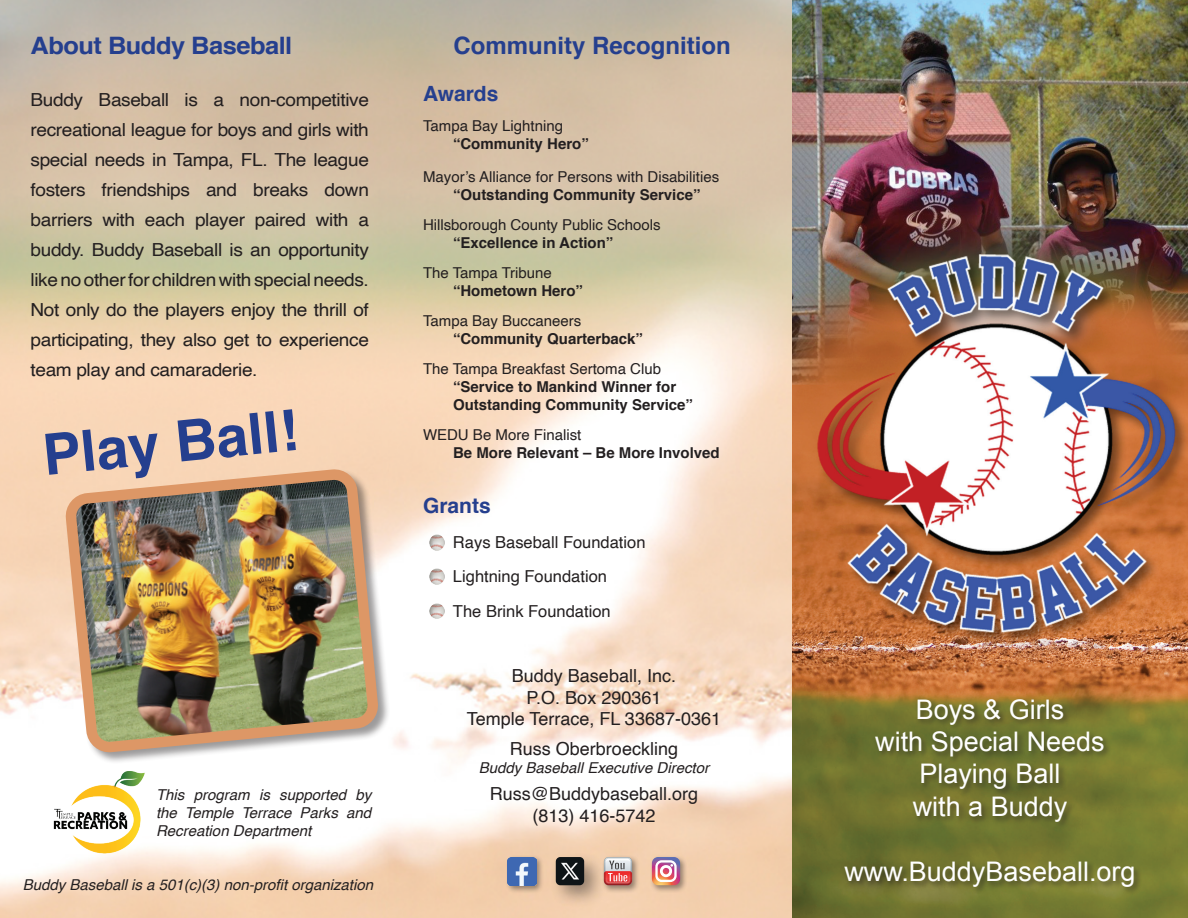
<style>
.page{position:relative;width:1188px;height:918px;background:#fff}
.page>*{position:absolute;margin:0;border:0;box-sizing:border-box;transform-origin:0 0}
.t1{font:700 57px "Helvetica";color:#253f8e}
.t2{font:27px/32.4px "Arial";color:#fff;text-align:center}
.t3{font:700 24px "Helvetica";color:#253f8e}
.t4{font:700 24px "Helvetica";letter-spacing:-.02em;color:#253f8e;scale:1.06 1}
.t5{font:700 21px "Helvetica";color:#253f8e}
.t6{font:18px/30px "Helvetica";color:#231f20;text-align:justify;scale:1.06 1}
.t7{font:18px/21.6px "Helvetica";color:#231f20;text-align:center}
.t8{font:16.5px/34.5px "Helvetica";color:#231f20}
.t9{font:700 15px/18px "Helvetica";color:#231f20}
.t10{font:15px "Helvetica";color:#231f20}
.t11{font:italic 15px/18px "Helvetica";color:#231f20;text-align:justify}
</style>
<div class="page">
<img style="left:0;top:0;width:1188px;height:918px">
<div style="left:65px;top:469px;width:326px;height:295px;background:#231f20;opacity:.45"></div>
<img style="left:70px;top:470px;width:308px;height:282px">
<img style="left:429px;top:535px;width:16px;height:15px">
<img style="left:429px;top:569px;width:16px;height:15px">
<img style="left:429px;top:603px;width:16px;height:16px">
<div style="left:602px;top:855px;width:38px;height:38px;background:#231f20;opacity:.45"></div>
<svg style="left:607px;top:857px;width:25px;height:28px"></svg>
<div style="left:506px;top:855px;width:38px;height:38px;background:#231f20;opacity:.45"></div>
<img style="left:508px;top:857px;width:28px;height:28px">
<div style="left:550px;top:851px;width:57px;height:57px;background:#231f20;opacity:.45"></div>
<img style="left:556px;top:857px;width:28px;height:28px">
<div style="left:650px;top:855px;width:38px;height:38px;background:#231f20;opacity:.45"></div>
<svg style="left:652px;top:857px;width:28px;height:28px"></svg>
<div style="left:843px;top:697px;width:299px;height:197px;background:#231f20;opacity:.55"></div>
<img style="left:53px;top:771px;width:92px;height:83px">
<h3 class="t4" style="left:31px;top:26px;width:248px">About Buddy Baseball</h3>
<p class="t6" style="left:31px;top:85px;width:321px">Buddy Baseball is a non-competitive recreational league for boys and girls with special needs in Tampa, FL. The league fosters friendships and breaks down barriers with each player paired with a buddy. Buddy Baseball is an opportunity like no other for children with special needs.<br>Not only do the players enjoy the thrill of participating, they also get to experience team play and camaraderie.</p>
<h1 class="t1" style="left:38px;top:410px;width:258px;rotate:-6deg">Play Ball!</h1>
<p class="t11" style="left:156px;top:786px;width:217px">This program is supported by the Temple Terrace Parks and Recreation Department</p>
<p class="t11" style="left:23px;top:876px;width:352px">Buddy Baseball is a 501(c)(3) non-profit organization</p>
<h3 class="t3" style="left:454px;top:26px;width:279px">Community Recognition</h3>
<p class="t5" style="left:423px;top:76px;width:77px">Awards</p>
<p class="t10" style="left:423px;top:114px;width:142px">Tampa Bay Lightning</p>
<p class="t9" style="left:453px;top:134px;width:137px">“Community Hero”</p>
<p class="t10" style="left:423px;top:165px;width:298px">Mayor’s Alliance for Persons with Disabilities</p>
<p class="t9" style="left:453px;top:185px;width:249px">“Outstanding Community Service”</p>
<p class="t10" style="left:423px;top:213px;width:239px">Hillsborough County Public Schools</p>
<p class="t9" style="left:453px;top:233px;width:162px">“Excellence in Action”</p>
<p class="t10" style="left:423px;top:261px;width:130px">The Tampa Tribune</p>
<p class="t9" style="left:453px;top:281px;width:132px">“Hometown Hero”</p>
<p class="t10" style="left:423px;top:309px;width:160px">Tampa Bay Buccaneers</p>
<p class="t9" style="left:453px;top:329px;width:192px">“Community Quarterback”</p>
<p class="t10" style="left:423px;top:357px;width:240px">The Tampa Breakfast Sertoma Club</p>
<p class="t9" style="left:453px;top:377px;width:242px">“Service to Mankind Winner for<br>Outstanding Community Service”</p>
<p class="t10" style="left:423px;top:423px;width:160px">WEDU Be More Finalist</p>
<p class="t9" style="left:453px;top:443px;width:268px">Be More Relevant – Be More Involved</p>
<p class="t5" style="left:423px;top:489px;width:69px">Grants</p>
<p class="t8" style="left:453px;top:525px;width:194px">Rays Baseball Foundation<br>Lightning Foundation<br>The Brink Foundation</p>
<p class="t7" style="left:467px;top:666px;width:256px">Buddy Baseball, Inc.<br>P.O. Box 290361<br>Temple Terrace, FL 33687-0361</p>
<p class="t7" style="left:510px;top:739px;width:170px">Russ Oberbroeckling</p>
<p class="t11" style="left:479px;top:759px;width:232px">Buddy Baseball Executive Director</p>
<p class="t7" style="left:490px;top:784px;width:210px">Russ@Buddybaseball.org (813) 416-5742</p>
<h2 class="t2" style="left:875px;top:693px;width:231px">Boys &amp; Girls<br>with Special Needs<br>Playing Ball<br>with a Buddy</h2>
<h2 class="t2" style="left:844px;top:855px;width:293px">www.BuddyBaseball.org</h2>
</div>
